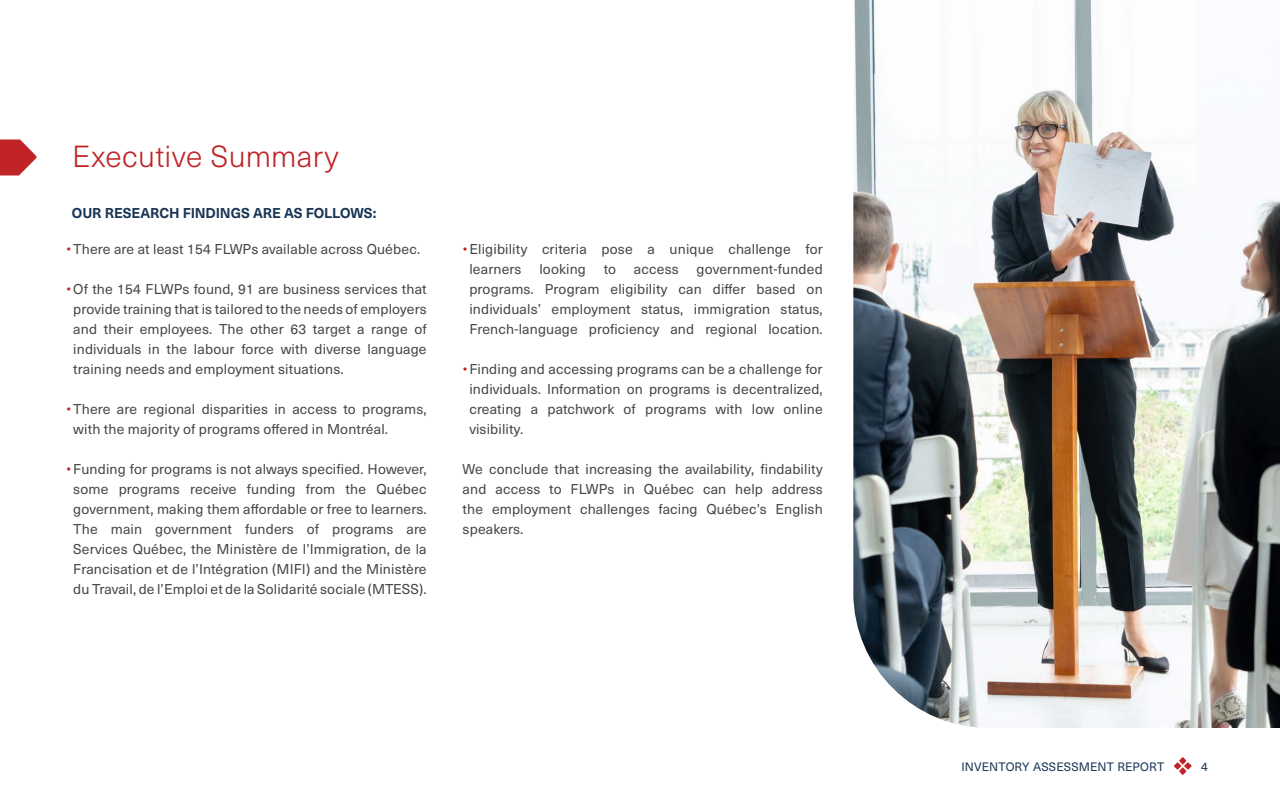
<style>
.page{position:relative;width:1280px;height:800px;background:#fff}
.page>*{position:absolute;margin:0;border:0;box-sizing:border-box;transform-origin:0 0}
.t1{font:300 30px "Neue Haas Unica W1 G";letter-spacing:.01em;color:#c12427}
.t2{font:14px/20px "Neue Haas Unica W1 G";letter-spacing:.01em;color:#454646;text-align:justify}
.t3{font:700 14px "Neue Haas Unica W1 G";letter-spacing:-.005em;color:#193555}
.t4{font:12px "Neue Haas Unica W1 G";letter-spacing:.015em;color:#193555}
.s1{color:#c12427}
</style>
<div class="page">
<img style="left:853px;top:0;width:427px;height:728px">
<svg style="left:1174px;top:757px;width:18px;height:18px"></svg>
<svg style="left:0;top:140px;width:37px;height:36px"></svg>
<p class="t1" style="left:72px;top:134px;width:268px">Executive Summary</p>
<p class="t3" style="left:72px;top:202px;width:306px">OUR RESEARCH FINDINGS ARE AS FOLLOWS:</p>
<p class="t2" style="left:67px;top:238px;width:355px"><span class="s1">•</span>There are at least 154 FLWPs available across Québec.</p>
<p class="t2" style="left:73px;top:278px;width:355px;text-indent:-7px"><span class="s1">•</span> Of the 154 FLWPs found, 91 are business services that provide training that is tailored to the needs of employers and their employees. The other 63 target a range of individuals in the labour force with diverse language training needs and employment situations.</p>
<p class="t2" style="left:73px;top:398px;width:355px;text-indent:-7px"><span class="s1">•</span> There are regional disparities in access to programs, with the majority of programs offered in Montréal.</p>
<p class="t2" style="left:67px;top:458px;width:362px;text-align:center"><span class="s1">•</span> Funding for programs is not always specified. However, some programs receive funding from the Québec government, making them affordable or free to learners.<br>The main government funders of programs are Services Québec, the Ministère de l’Immigration, de la Francisation et de l’Intégration (MIFI) and the Ministère du Travail, de l’Emploi et de la Solidarité sociale (MTESS).</p>
<p class="t2" style="left:469px;top:238px;width:355px;text-indent:-7px"><span class="s1">•</span> Eligibility criteria pose a unique challenge for learners</p>
<p class="t2" style="left:469px;top:258px;width:355px;text-indent:227px">government-funded programs. Program eligibility can differ based on individuals’ employment status, immigration status, French-language proficiency and regional location.</p>
<p class="t2" style="left:469px;top:358px;width:355px;text-indent:-7px"><span class="s1">•</span> Finding and accessing programs can be a challenge for individuals. Information on programs is decentralized, creating a patchwork of programs with low online visibility.</p>
<p class="t2" style="left:463px;top:458px;width:362px">We conclude that increasing the availability, findability and access to FLWPs in Québec can help address the employment challenges facing Québec’s English speakers.</p>
<p class="t2" style="left:539px;top:258px;width:48px">looking</p>
<p class="t2" style="left:604px;top:258px;width:14px">to</p>
<p class="t2" style="left:634px;top:258px;width:46px">access</p>
<p class="t4" style="left:961px;top:758px;width:204px">INVENTORY ASSESSMENT REPORT</p>
<p class="t4" style="left:1201px;top:758px;width:8px">4</p>
</div>
